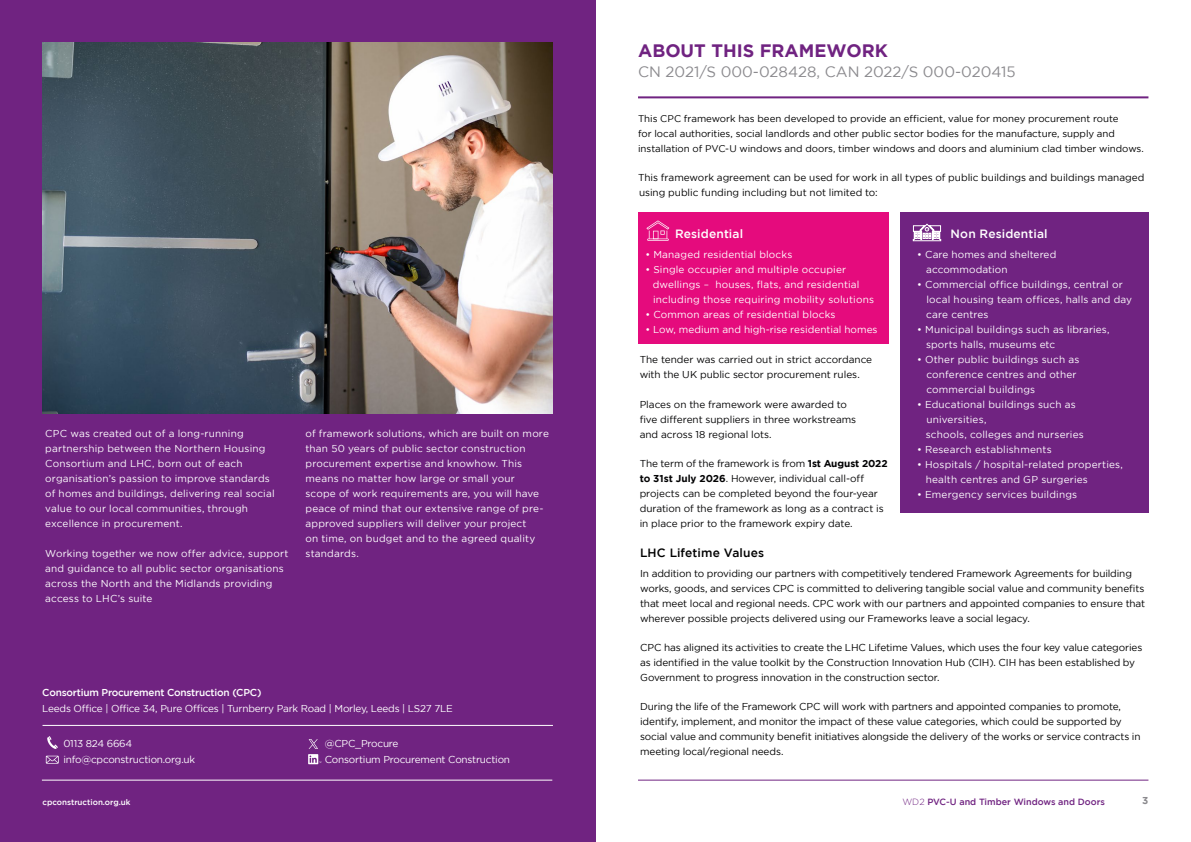
<style>
.page{position:relative;width:1191px;height:842px;background:#fff}
.page>*{position:absolute;margin:0;border:0;box-sizing:border-box;transform-origin:0 0}
.t1{font:700 18px "Gotham";color:#702381}
.t2{font:15px "Gotham";color:#8b8a8e}
.t3{font:500 12px "Gotham";letter-spacing:.01em;color:#fff}
.t4{font:500 12px "Gotham";letter-spacing:.01em;color:#000}
.t5{font:10px/15px "Gotham";letter-spacing:.015em;color:#fff}
.t6{font:10px/15px "Gotham";letter-spacing:-.01em;color:#000}
.t7{font:10px/15px "Gotham";letter-spacing:-.005em;color:#020203}
.t8{font:10px/16px "Gotham";letter-spacing:-.02em;color:#fff}
.t9{font:500 10px "Gotham";letter-spacing:-.02em;color:#fff}
.t10{font:700 10px "Gotham";color:#8b8a8e}
.t11{font:9.7px/15px "Gotham";color:#000}
.t12{font:500 9px "Gotham";color:#702381}
.t13{font:500 8px "Gotham";color:#fff}
.s1{font-weight:700}
.s2{font-weight:300}
</style>
<div class="page">
<hr style="left:638px;top:780px;width:510px;height:1px;background:#702381">
<div style="left:0;top:0;width:595px;height:842px;background:#702381"></div>
<hr style="left:42px;top:780px;width:510px;height:1px;background:#fff">
<hr style="left:638px;top:96px;width:510px;height:2px;background:#702381">
<img style="left:43px;top:43px;width:510px;height:371px">
<hr style="left:43px;top:725px;width:510px;height:1px;background:#fff">
<svg style="left:47px;top:736px;width:11px;height:13px"></svg>
<svg style="left:46px;top:756px;width:13px;height:8px"></svg>
<div style="left:900px;top:212px;width:248px;height:301px;background:#702381"></div>
<div style="left:638px;top:212px;width:251px;height:132px;background:#e50b7d"></div>
<svg style="left:912px;top:224px;width:29px;height:17px"></svg>
<hr style="left:647px;top:239px;width:21px;height:2px;background:#fff">
<svg style="left:646px;top:220px;width:23px;height:20px"></svg>
<svg style="left:308px;top:739px;width:13px;height:25px"></svg>
<p class="t5" style="left:45px;top:426px;width:231px">CPC was created out of a long-running partnership between the Northern Housing Consortium and LHC, born out of each organisation’s passion to improve standards of homes and buildings, delivering real social value to our local communities, through excellence in procurement.</p>
<p class="t5" style="left:45px;top:546px;width:245px">Working together we now offer advice, support and guidance to all public sector organisations across the North and the Midlands providing access to LHC’s suite</p>
<p class="t5" style="left:305px;top:426px;width:245px">of framework solutions, which are built on more than 50 years of public sector construction procurement expertise and knowhow. This means no matter how large or small your<br>scope of work requirements are, you will have peace of mind that our extensive range of pre&shy;approved suppliers will deliver your project<br>on time, on budget and to the agreed quality standards.</p>
<p class="t9" style="left:42px;top:686px;width:221px">Consortium Procurement Construction (CPC)</p>
<p class="t8" style="left:42px;top:700px;width:412px">Leeds Office | Office 34, Pure Offices | Turnberry Park Road | Morley, Leeds | LS27 7LE</p>
<p class="t8" style="left:63px;top:736px;width:133px">0113 824 6664 info@cpconstruction.org.uk</p>
<p class="t8" style="left:325px;top:735px;width:187px">@CPC_Procure<br>Consortium Procurement Construction</p>
<h1 class="t1" style="left:638px;top:40px;width:251px">ABOUT THIS FRAMEWORK</h1>
<h2 class="t2" style="left:638px;top:64px;width:379px">CN 2021/S 000-028428, CAN 2022/S 000-020415</h2>
<p class="t11" style="left:638px;top:111px;width:507px">This CPC framework has been developed to provide an efficient, value for money procurement route<br>for local authorities, social landlords and other public sector bodies for the manufacture, supply and installation of PVC-U windows and doors, timber windows and doors and aluminium clad timber windows.</p>
<p class="t6" style="left:638px;top:170px;width:508px">This framework agreement can be used for work in all types of public buildings and buildings managed using public funding including but not limited to:</p>
<p class="t3" style="left:675px;top:227px;width:70px">Residential</p>
<p class="t5" style="left:645px;top:247px;width:148px">• Managed residential blocks</p>
<p class="t5" style="left:653px;top:262px;width:223px;text-indent:-7px">• Single occupier and multiple occupier dwellings – houses, flats, and residential including those requiring mobility solutions</p>
<p class="t5" style="left:645px;top:307px;width:192px">• Common areas of residential blocks</p>
<p class="t5" style="left:645px;top:322px;width:234px">• Low, medium and high-rise residential homes</p>
<p class="t7" style="left:639px;top:352px;width:234px">The tender was carried out in strict accordance with the UK public sector procurement rules.</p>
<p class="t7" style="left:639px;top:396px;width:218px">Places on the framework were awarded to five different suppliers in three workstreams and across 18 regional lots.</p>
<p class="t7" style="left:639px;top:455px;width:249px">The term of the framework is from <span class="s1">1st August 2022 to 31st July 2026</span>. However, individual call-off projects can be completed beyond the four-year duration of the framework as long as a contract is in place prior to the framework expiry date.</p>
<p class="t3" style="left:950px;top:227px;width:99px">Non Residential</p>
<p class="t5" style="left:926px;top:247px;width:132px;text-indent:-9px">• Care homes and sheltered accommodation</p>
<p class="t5" style="left:926px;top:277px;width:207px;text-indent:-9px">• Commercial office buildings, central or local housing team offices, halls and day care centres</p>
<p class="t5" style="left:926px;top:322px;width:185px;text-indent:-9px">• Municipal buildings such as libraries, sports halls, museums etc</p>
<p class="t5" style="left:926px;top:352px;width:154px;text-indent:-9px">• Other public buildings such as conference centres and other commercial buildings</p>
<p class="t5" style="left:925px;top:397px;width:159px;text-indent:-9px">• Educational buildings such as universities,<br>schools, colleges and nurseries</p>
<p class="t5" style="left:917px;top:442px;width:136px">• Research establishments</p>
<p class="t5" style="left:925px;top:457px;width:199px;text-indent:-9px">• Hospitals / hospital-related properties, health centres and GP surgeries</p>
<p class="t5" style="left:917px;top:487px;width:161px">• Emergency services buildings</p>
<p class="t4" style="left:640px;top:546px;width:125px">LHC Lifetime Values</p>
<p class="t6" style="left:640px;top:566px;width:506px">In addition to providing our partners with competitively tendered Framework Agreements for building works, goods, and services CPC is committed to delivering tangible social value and community benefits that meet local and regional needs. CPC work with our partners and appointed companies to ensure that wherever possible projects delivered using our Frameworks leave a social legacy.</p>
<p class="t6" style="left:640px;top:640px;width:503px">CPC has aligned its activities to create the LHC Lifetime Values, which uses the four key value categories as identified in the value toolkit by the Construction Innovation Hub (CIH). CIH has been established by<br>Government to progress innovation in the construction sector.</p>
<p class="t6" style="left:640px;top:699px;width:502px">During the life of the Framework CPC will work with partners and appointed companies to promote, identify, implement, and monitor the impact of these value categories, which could be supported by social value and community benefit initiatives alongside the delivery of the works or service contracts in meeting local/regional needs.</p>
<p class="t13" style="left:43px;top:797px;width:89px">cpconstruction.org.uk</p>
<p class="t12" style="left:902px;top:796px;width:204px"><span class="s2">WD2</span> PVC-U and Timber Windows and Doors</p>
<p class="t10" style="left:1142px;top:795px;width:8px">3</p>
</div>
